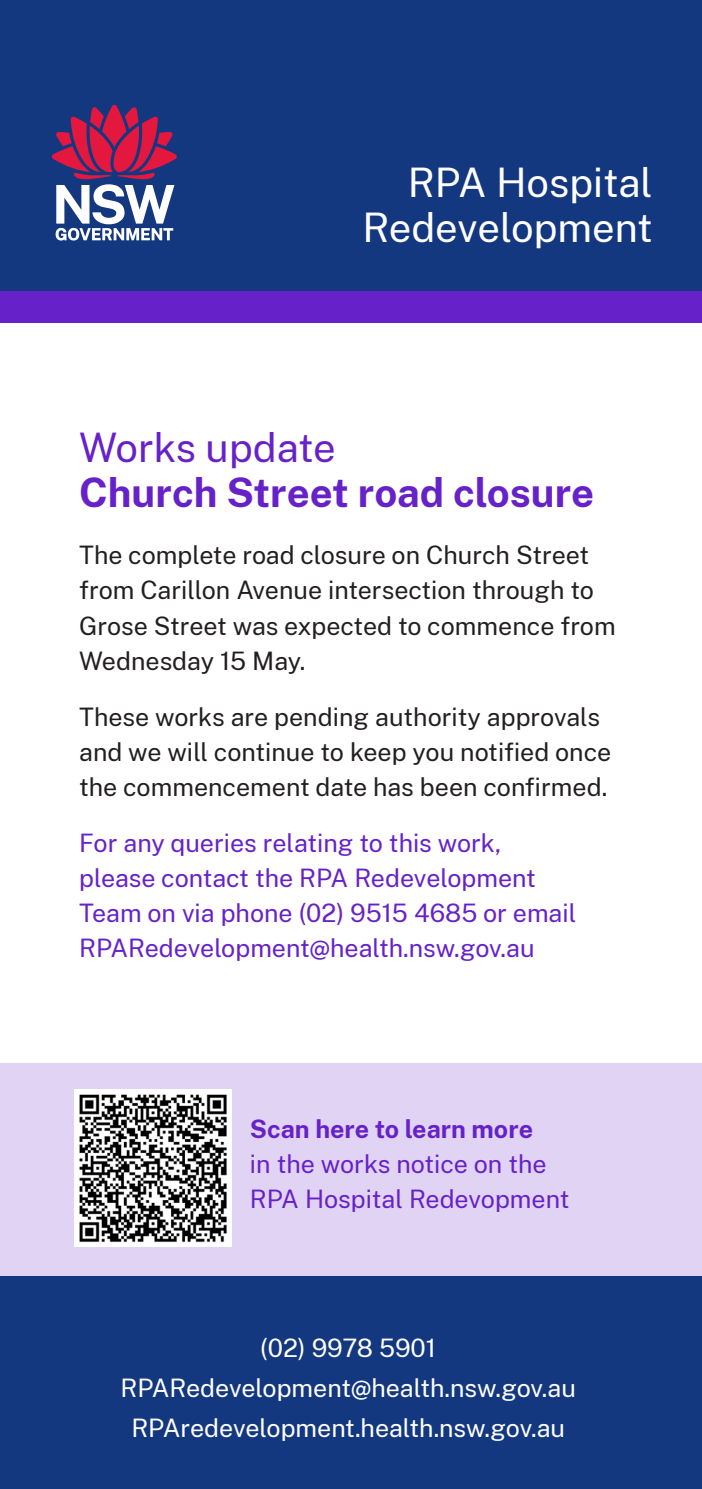
<style>
.page{position:relative;width:702px;height:1489px;background:#fff}
.page>*{position:absolute;margin:0;border:0;box-sizing:border-box;transform-origin:0 0}
.t1{font:40px "Public Sans";color:#fff}
.t2{font:700 40px "Public Sans";color:#6621c9}
.t3{font:40px "Public Sans";color:#6621c9}
.t4{font:25px/35px "Public Sans";color:#231f20}
.t5{font:25px/35px "Public Sans";color:#6621c9}
.t6{font:25px "Public Sans";color:#fff}
.s1{font-weight:700}
</style>
<div class="page">
<div style="left:0;top:1063px;width:702px;height:212px;background:#e1d3f4"></div>
<div style="left:0;top:0;width:702px;height:291px;background:#143880"></div>
<div style="left:0;top:291px;width:702px;height:31px;background:#6621c9"></div>
<div style="left:0;top:1275px;width:702px;height:213px;background:#143880"></div>
<svg style="left:52px;top:105px;width:125px;height:135px"></svg>
<img style="left:74px;top:1089px;width:157px;height:157px">
<p class="t1" style="left:408px;top:154px;width:246px">RPA Hospital</p>
<p class="t1" style="left:362px;top:199px;width:292px">Redevelopment</p>
<p class="t3" style="left:79px;top:419px;width:258px">Works update</p>
<p class="t2" style="left:79px;top:463px;width:516px">Church Street road closure</p>
<p class="t4" style="left:79px;top:536px;width:538px">The complete road closure on Church Street from Carillon Avenue intersection through to Grose Street was expected to commence from Wednesday 15 May.</p>
<p class="t4" style="left:79px;top:698px;width:533px">These works are pending authority approvals and we will continue to keep you notified once the commencement date has been confirmed.</p>
<p class="t5" style="left:79px;top:824px;width:498px">For any queries relating to this work, please contact the RPA Redevelopment Team on via phone (02) 9515 4685 or email RPARedevelopment@health.nsw.gov.au</p>
<p class="t5" style="left:250px;top:1110px;width:321px"><span class="s1">Scan here to learn more<br></span>in the works notice on the<br>RPA Hospital Redevopment</p>
<p class="t6" style="left:260px;top:1330px;width:177px">(02) 9978 5901</p>
<p class="t6" style="left:120px;top:1370px;width:457px">RPARedevelopment@health.nsw.gov.au</p>
<p class="t6" style="left:131px;top:1410px;width:435px">RPAredevelopment.health.nsw.gov.au</p>
</div>
